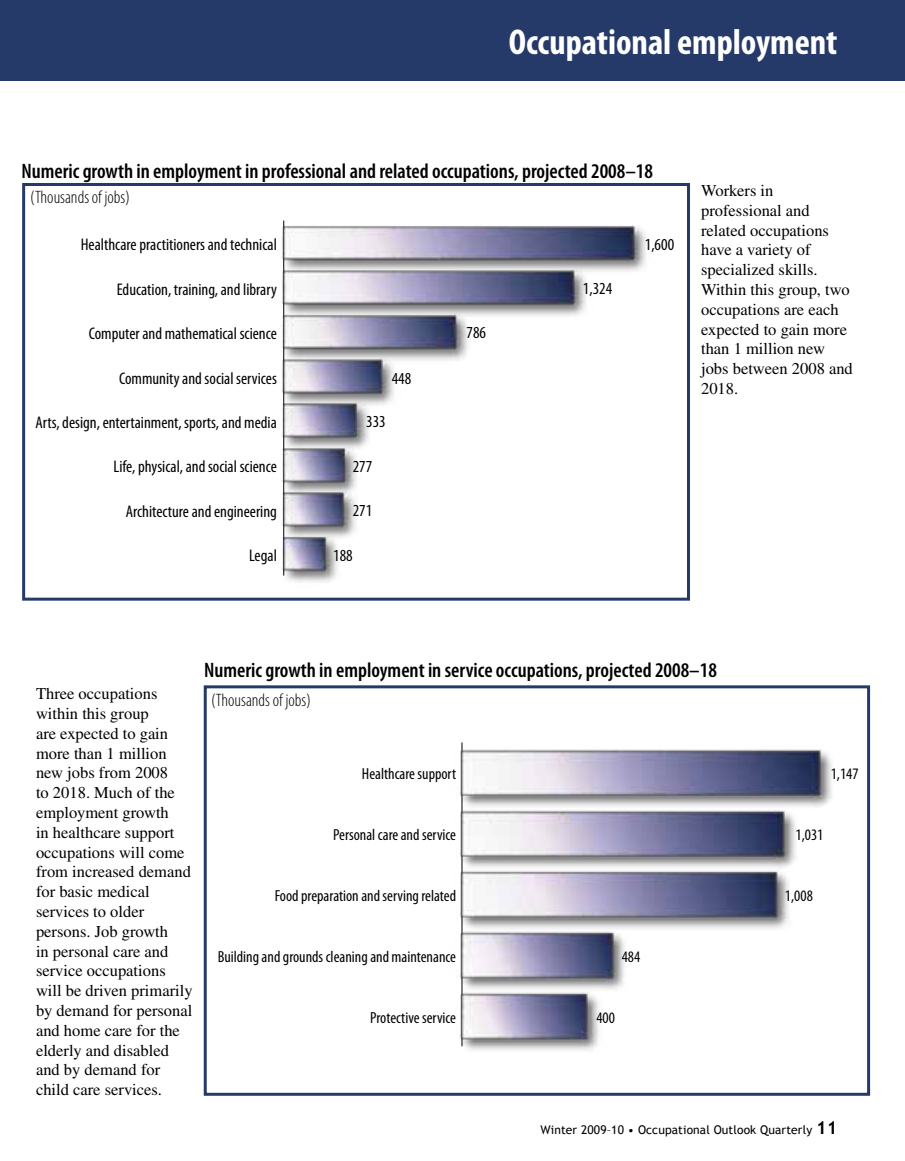
<style>
.page{position:relative;width:905px;height:1161px;background:#fff}
.page>*{position:absolute;margin:0;border:0;box-sizing:border-box;transform-origin:0 0}
.t1{font:700 condensed 36px "Myriad Pro";color:#fff}
.t2{font:600 condensed 21px "Myriad Pro";color:#000}
.t3{font:300 condensed 18px "Myriad Pro";color:#000}
.t4{font:condensed 16.95px "Myriad Pro";color:#000}
.t5{font:16.5px/19.8px "Times";color:#000}
.t6{font:condensed 16.05px "Myriad Pro";color:#000}
.t7{font:12px "Trebuchet MS";letter-spacing:.01em;color:#000}
.s1{font-weight:700;font-size:18px}
</style>
<div class="page">
<div style="left:0;top:0;width:904px;height:81px;background:#263a69"></div>
<div style="left:22px;top:183px;width:668px;height:418px;border:3px solid #263a69"></div>
<img style="left:282px;top:220px;width:364px;height:52px">
<img style="left:282px;top:234px;width:340px;height:82px">
<img style="left:282px;top:278px;width:222px;height:83px">
<img style="left:282px;top:323px;width:149px;height:44px">
<img style="left:282px;top:367px;width:112px;height:44px">
<img style="left:282px;top:411px;width:87px;height:45px">
<img style="left:282px;top:456px;width:75px;height:44px">
<img style="left:282px;top:500px;width:74px;height:83px">
<img style="left:460px;top:742px;width:372px;height:57px">
<img style="left:460px;top:776px;width:370px;height:61px">
<img style="left:460px;top:837px;width:336px;height:92px">
<img style="left:460px;top:898px;width:200px;height:61px">
<img style="left:460px;top:959px;width:165px;height:92px">
<div style="left:204px;top:685px;width:666px;height:411px;border:3px solid #263a69"></div>
<h1 class="t1" style="left:508px;top:22px;width:330px">Occupational employment</h1>
<p class="t2" style="left:21px;top:159px;width:633px">Numeric growth in employment in professional and related occupations, projected 2008–18</p>
<p class="t3" style="left:30px;top:187px;width:101px">(Thousands of jobs)</p>
<p class="t5" style="left:701px;top:180px;width:153px">Workers in professional and related occupations have a variety of specialized skills.<br>Within this group, two occupations are each expected to gain more than 1 million new jobs between 2008 and<br>2018.</p>
<p class="t4" style="left:81px;top:235px;width:197px">Healthcare practitioners and technical</p>
<p class="t4" style="left:645px;top:234px;width:31px">1,600</p>
<p class="t4" style="left:583px;top:278px;width:31px">1,324</p>
<p class="t4" style="left:466px;top:322px;width:21px">786</p>
<p class="t4" style="left:392px;top:368px;width:21px">448</p>
<p class="t4" style="left:366px;top:411px;width:21px">333</p>
<p class="t4" style="left:353px;top:457px;width:21px">277</p>
<p class="t4" style="left:353px;top:500px;width:21px">271</p>
<p class="t4" style="left:333px;top:545px;width:21px">188</p>
<p class="t4" style="left:117px;top:279px;width:161px">Education, training, and library</p>
<p class="t4" style="left:89px;top:323px;width:189px">Computer and mathematical science</p>
<p class="t4" style="left:119px;top:368px;width:159px">Community and social services</p>
<p class="t4" style="left:35px;top:412px;width:243px">Arts, design, entertainment, sports, and media</p>
<p class="t4" style="left:113px;top:456px;width:165px">Life, physical, and social science</p>
<p class="t4" style="left:126px;top:501px;width:152px">Architecture and engineering</p>
<p class="t4" style="left:249px;top:545px;width:29px">Legal</p>
<p class="t5" style="left:36px;top:684px;width:158px">Three occupations within this group<br>are expected to gain more than 1 million new jobs from 2008<br>to 2018. Much of the employment growth<br>in healthcare support occupations will come from increased demand for basic medical services to older persons. Job growth<br>in personal care and service occupations will be driven primarily by demand for personal and home care for the elderly and disabled and by demand for child care services.</p>
<p class="t2" style="left:204px;top:658px;width:514px">Numeric growth in employment in service occupations, projected 2008–18</p>
<p class="t3" style="left:211px;top:690px;width:101px">(Thousands of jobs)</p>
<p class="t6" style="left:362px;top:764px;width:96px">Healthcare support</p>
<p class="t6" style="left:830px;top:764px;width:29px">1,147</p>
<p class="t6" style="left:333px;top:825px;width:124px">Personal care and service</p>
<p class="t6" style="left:795px;top:825px;width:29px">1,031</p>
<p class="t6" style="left:275px;top:886px;width:183px">Food preparation and serving related</p>
<p class="t6" style="left:785px;top:886px;width:29px">1,008</p>
<p class="t6" style="left:218px;top:947px;width:240px">Building and grounds cleaning and maintenance</p>
<p class="t6" style="left:621px;top:947px;width:20px">484</p>
<p class="t6" style="left:370px;top:1008px;width:87px">Protective service</p>
<p class="t6" style="left:596px;top:1008px;width:20px">400</p>
<p class="t7" style="left:540px;top:1123px;width:298px">Winter 2009–10 • Occupational Outlook Quarterly <span class="s1">11</span></p>
</div>
